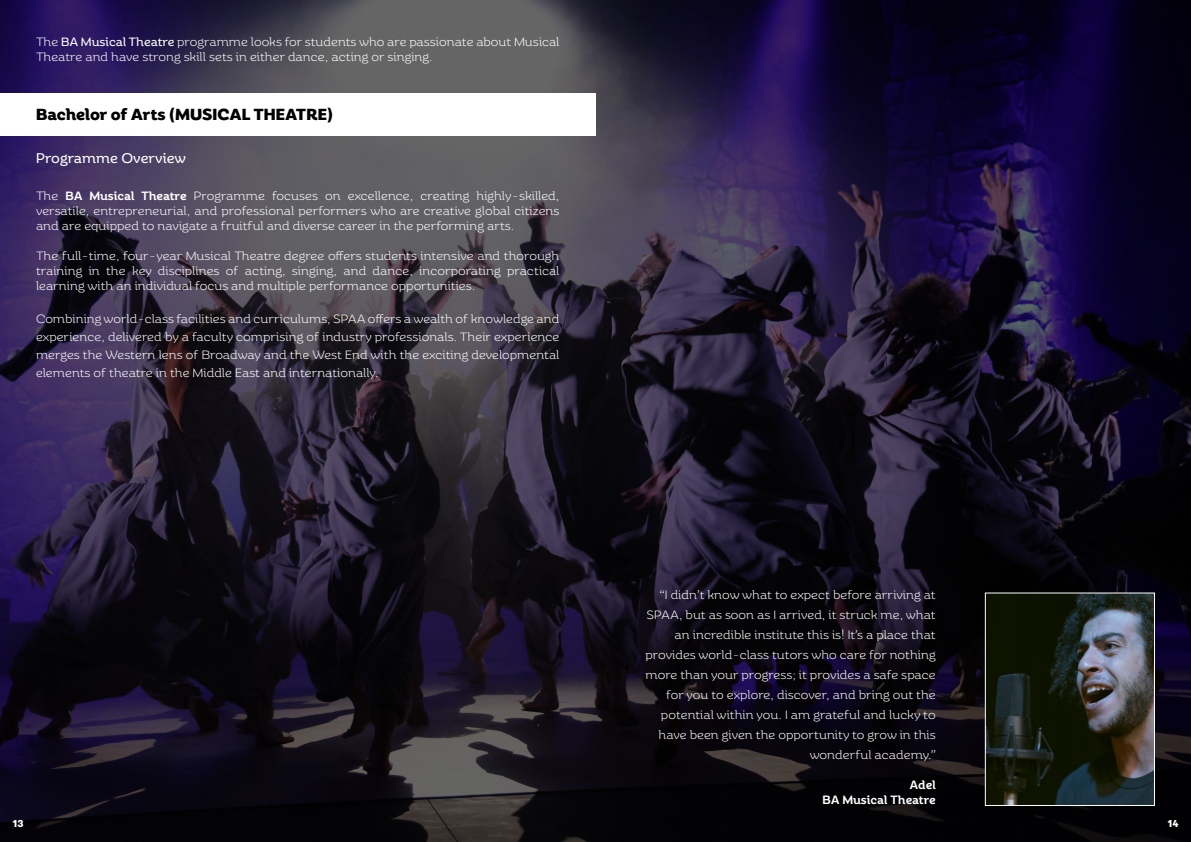
<style>
.page{position:relative;width:1191px;height:842px;background:#fff}
.page>*{position:absolute;margin:0;border:0;box-sizing:border-box;transform-origin:0 0}
.t1{font:700 16px "Rhetoric";color:#000}
.t2{font:14px "Rhetoric";color:#fff}
.t3{font:300 12px/20px "Rhetoric";color:#fff;text-align:justify}
.t4{font:500 12px "Rhetoric";letter-spacing:-.005em;color:#fff}
.t5{font:700 10px "Rhetoric";color:#fff}
.s1{font-weight:400}
.s2{font-weight:500}
</style>
<div class="page">
<img style="left:0;top:0;width:1191px;height:842px">
<div style="left:0;top:94px;width:595px;height:42px;background:#fff"></div>
<img style="left:986px;top:594px;width:167px;height:210px">
<div style="left:984px;top:592px;width:171px;height:214px;border:1px solid #fff"></div>
<p class="t3" style="left:36px;top:34px;width:525px;line-height:15px">The <span class="s1">BA Musical Theatre</span> programme looks for students who are passionate about Musical<br>Theatre and have strong skill sets in either dance, acting or singing.</p>
<p class="t1" style="left:36px;top:105px;width:299px">Bachelor of Arts (MUSICAL THEATRE)</p>
<p class="t2" style="left:36px;top:150px;width:152px">Programme Overview</p>
<p class="t3" style="left:36px;top:188px;width:525px;line-height:15px">The <span class="s2">BA Musical Theatre</span> Programme focuses on excellence, creating highly-skilled, versatile, entrepreneurial, and professional performers who are creative global citizens and are equipped to navigate a fruitful and diverse career in the performing arts.</p>
<p class="t3" style="left:36px;top:248px;width:525px;line-height:15px">The full-time, four-year Musical Theatre degree offers students intensive and thorough training in the key disciplines of acting, singing, and dance, incorporating practical learning with an individual focus and multiple performance opportunities.</p>
<p class="t3" style="left:36px;top:309px;width:525px;line-height:18px">Combining world-class facilities and curriculums, SPAA offers a wealth of knowledge and experience, delivered by a faculty comprising of industry professionals. Their experience merges the Western lens of Broadway and the West End with the exciting developmental elements of theatre in the Middle East and internationally.</p>
<p class="t3" style="left:645px;top:584px;width:292px;text-align:right">“I didn’t know what to expect before arriving at SPAA, but as soon as I arrived, it struck me, what an incredible institute this is! It’s a place that provides world-class tutors who care for nothing more than your progress; it provides a safe space for you to explore, discover, and bring out the potential within you. I am grateful and lucky to have been given the opportunity to grow in this wonderful academy.”</p>
<p class="t4" style="left:909px;top:777px;width:28px">Adel</p>
<p class="t4" style="left:822px;top:792px;width:115px">BA Musical Theatre</p>
<p class="t5" style="left:12px;top:818px;width:13px">13</p>
<p class="t5" style="left:1167px;top:818px;width:13px">14</p>
</div>
